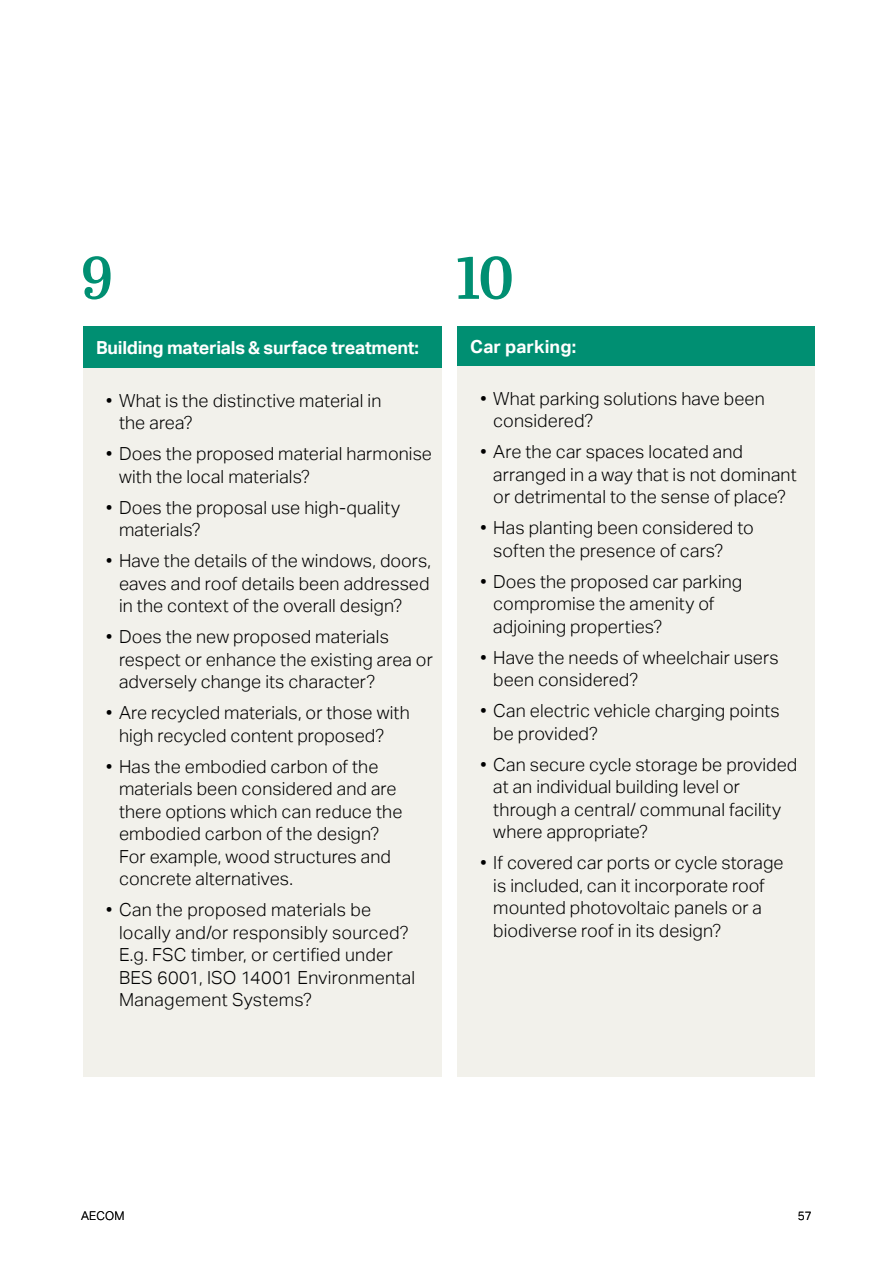
<style>
.page{position:relative;width:893px;height:1263px;background:#fff}
.page>*{position:absolute;margin:0;border:0;box-sizing:border-box;transform-origin:0 0}
.t1{font:60px "Abril Titling Sb";color:#008f72}
.t2{font:300 18px/22.5px "AECOM Sans";letter-spacing:.005em;color:#000}
.t3{font:700 18px "AECOM Sans";letter-spacing:-.015em;color:#fff}
.t4{font:700 18px "AECOM Sans";letter-spacing:.005em;color:#fff}
.t5{font:300 12px "AECOM Sans";letter-spacing:.015em;color:#000}
</style>
<div class="page">
<div style="left:83px;top:326px;width:358px;height:42px;background:#008f72"></div>
<div style="left:83px;top:368px;width:358px;height:709px;background:#f2f1eb"></div>
<div style="left:457px;top:326px;width:358px;height:40px;background:#008f72"></div>
<div style="left:457px;top:366px;width:358px;height:711px;background:#f2f1eb"></div>
<h1 class="t1" style="left:82px;top:234px;width:33px">9</h1>
<p class="t3" style="left:96px;top:337px;width:325px">Building materials &amp; surface treatment:</p>
<p class="t2" style="left:119px;top:389px;width:264px;text-indent:-13px">• What is the distinctive material in the area?</p>
<p class="t2" style="left:119px;top:443px;width:314px;text-indent:-13px">• Does the proposed material harmonise with the local materials?</p>
<p class="t2" style="left:119px;top:496px;width:282px;text-indent:-13px">• Does the proposal use high-quality materials?</p>
<p class="t2" style="left:119px;top:550px;width:314px;text-align:justify;text-indent:-13px">• Have the details of the windows, doors, eaves and roof details been addressed in the context of the overall design?</p>
<p class="t2" style="left:119px;top:626px;width:315px;text-indent:-13px">• Does the new proposed materials respect or enhance the existing area or adversely change its character?</p>
<p class="t2" style="left:119px;top:702px;width:292px;text-indent:-13px">• Are recycled materials, or those with high recycled content proposed?</p>
<p class="t2" style="left:119px;top:755px;width:285px;text-indent:-13px">• Has the embodied carbon of the materials been considered and are there options which can reduce the embodied carbon of the design?<br>For example, wood structures and concrete alternatives.</p>
<p class="t2" style="left:119px;top:899px;width:298px;text-indent:-13px">• Can the proposed materials be locally and/or responsibly sourced?<br>E.g. FSC timber, or certified under<br>BES 6001, ISO 14001 Environmental<br>Management Systems?</p>
<h1 class="t1" style="left:456px;top:234px;width:59px">10</h1>
<p class="t4" style="left:470px;top:336px;width:107px">Car parking:</p>
<p class="t2" style="left:493px;top:387px;width:273px;text-indent:-13px">• What parking solutions have been considered?</p>
<p class="t2" style="left:493px;top:441px;width:305px;text-indent:-13px">• Are the car spaces located and arranged in a way that is not dominant or detrimental to the sense of place?</p>
<p class="t2" style="left:493px;top:517px;width:262px;text-indent:-13px">• Has planting been considered to soften the presence of cars?</p>
<p class="t2" style="left:493px;top:570px;width:251px;text-indent:-13px">• Does the proposed car parking compromise the amenity of adjoining properties?</p>
<p class="t2" style="left:493px;top:646px;width:287px;text-indent:-13px">• Have the needs of wheelchair users been considered?</p>
<p class="t2" style="left:493px;top:700px;width:288px;text-indent:-13px">• Can electric vehicle charging points be provided?</p>
<p class="t2" style="left:493px;top:753px;width:306px;text-indent:-13px">• Can secure cycle storage be provided at an individual building level or through a central/ communal facility where appropriate?</p>
<p class="t2" style="left:493px;top:852px;width:292px;text-indent:-13px">• If covered car ports or cycle storage is included, can it incorporate roof mounted photovoltaic panels or a biodiverse roof in its design?</p>
<p class="t5" style="left:81px;top:1208px;width:45px">AECOM</p>
<p class="t5" style="left:798px;top:1208px;width:16px">57</p>
</div>
